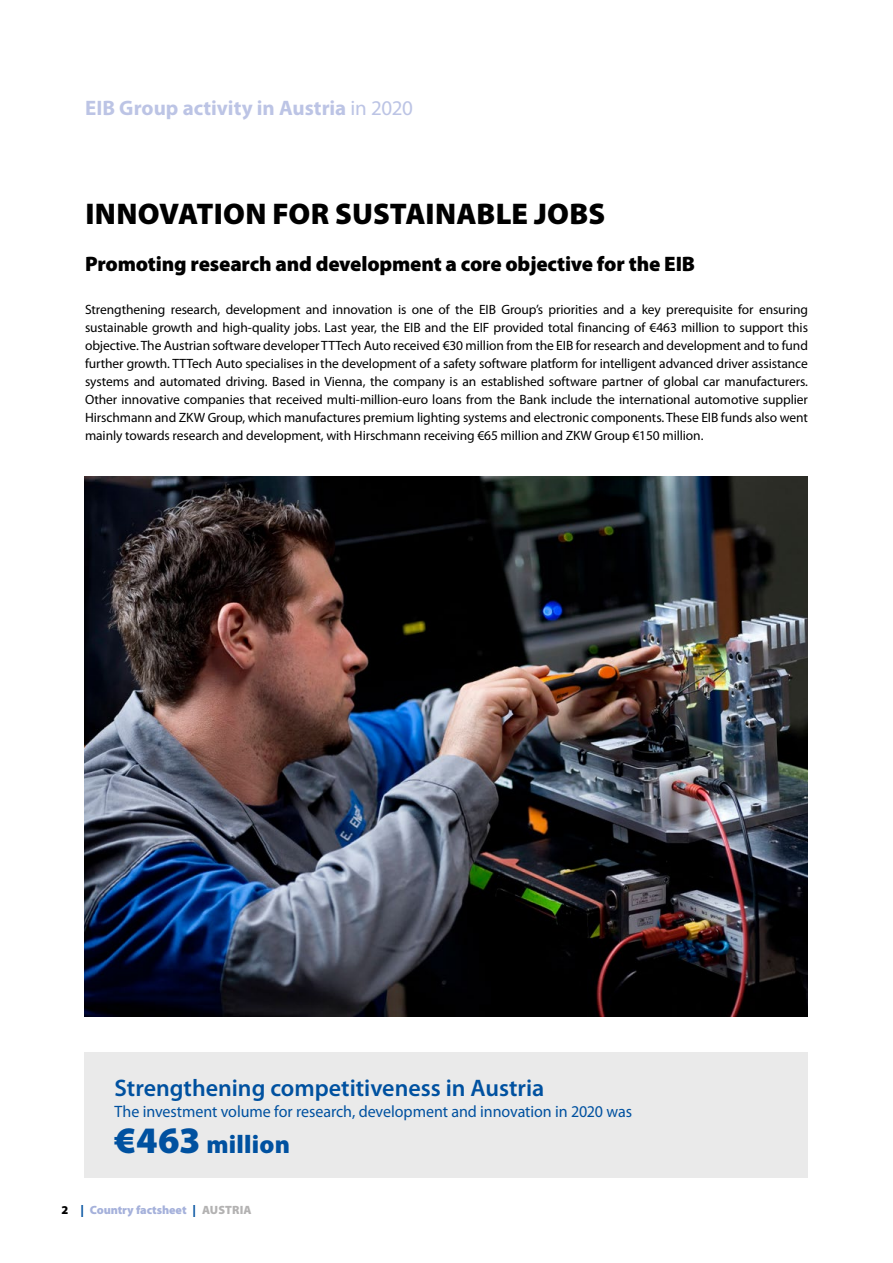
<style>
.page{position:relative;width:893px;height:1263px;background:#fff}
.page>*{position:absolute;margin:0;border:0;box-sizing:border-box;transform-origin:0 0}
.t1{font:900 30px "Myriad Pro";color:#000}
.t2{font:900 25.5px "Myriad Pro";letter-spacing:.01em;color:#0051a0}
.t3{font:600 24px "Myriad Pro";color:#0051a0}
.t4{font:900 21px "Myriad Pro";letter-spacing:-.01em;color:#000}
.t5{font:700 21px "Myriad Pro";color:#bcc4e5}
.t6{font:16.5px "Myriad Pro";letter-spacing:-.005em;color:#0051a0}
.t7{font:13.5px/18px "Myriad Pro";letter-spacing:-.005em;color:#000;text-align:justify}
.t8{font:900 12px "Myriad Pro";letter-spacing:-.005em;color:#a5b1db}
.s1{font-weight:400}
.s2{font-size:37.5px}
.s3{color:#000}
.s4{color:#0051a0}
.s5{color:#b3b2b2}
</style>
<div class="page">
<div style="left:85px;top:1052px;width:723px;height:125px;background:#eaeaea"></div>
<img style="left:85px;top:476px;width:723px;height:540px">
<h3 class="t5" style="left:85px;top:96px;width:329px">EIB Group activity in Austria <span class="s1">in 2020</span></h3>
<h1 class="t1" style="left:85px;top:197px;width:521px">INNOVATION FOR SUSTAINABLE JOBS</h1>
<h3 class="t4" style="left:85px;top:252px;width:612px">Promoting research and development a core objective for the EIB</h3>
<p class="t7" style="left:85px;top:301px;width:724px">Strengthening research, development and innovation is one of the EIB Group’s priorities and a key prerequisite for ensuring sustainable growth and high-quality jobs. Last year, the EIB and the EIF provided total financing of €463 million to support this objective. The Austrian software developer TTTech Auto received €30 million from the EIB for research and development and to fund further growth. TTTech Auto specialises in the development of a safety software platform for intelligent advanced driver assistance systems and automated driving. Based in Vienna, the company is an established software partner of global car manufacturers.<br>Other innovative companies that received multi-million-euro loans from the Bank include the international automotive supplier Hirschmann and ZKW Group, which manufactures premium lighting systems and electronic components. These EIB funds also went mainly towards research and development, with Hirschmann receiving €65 million and ZKW Group €150 million.</p>
<h3 class="t3" style="left:115px;top:1075px;width:431px">Strengthening competitiveness in Austria</h3>
<p class="t6" style="left:115px;top:1103px;width:519px">The investment volume for research, development and innovation in 2020 was</p>
<h2 class="t2" style="left:115px;top:1130px;width:177px"><span class="s2">€463</span> million</h2>
<p class="t8" style="left:62px;top:1203px;width:192px"><span class="s3">2</span> <span class="s4">|</span> Country factsheet <span class="s4">|</span> <span class="s5">AUSTRIA</span></p>
</div>
